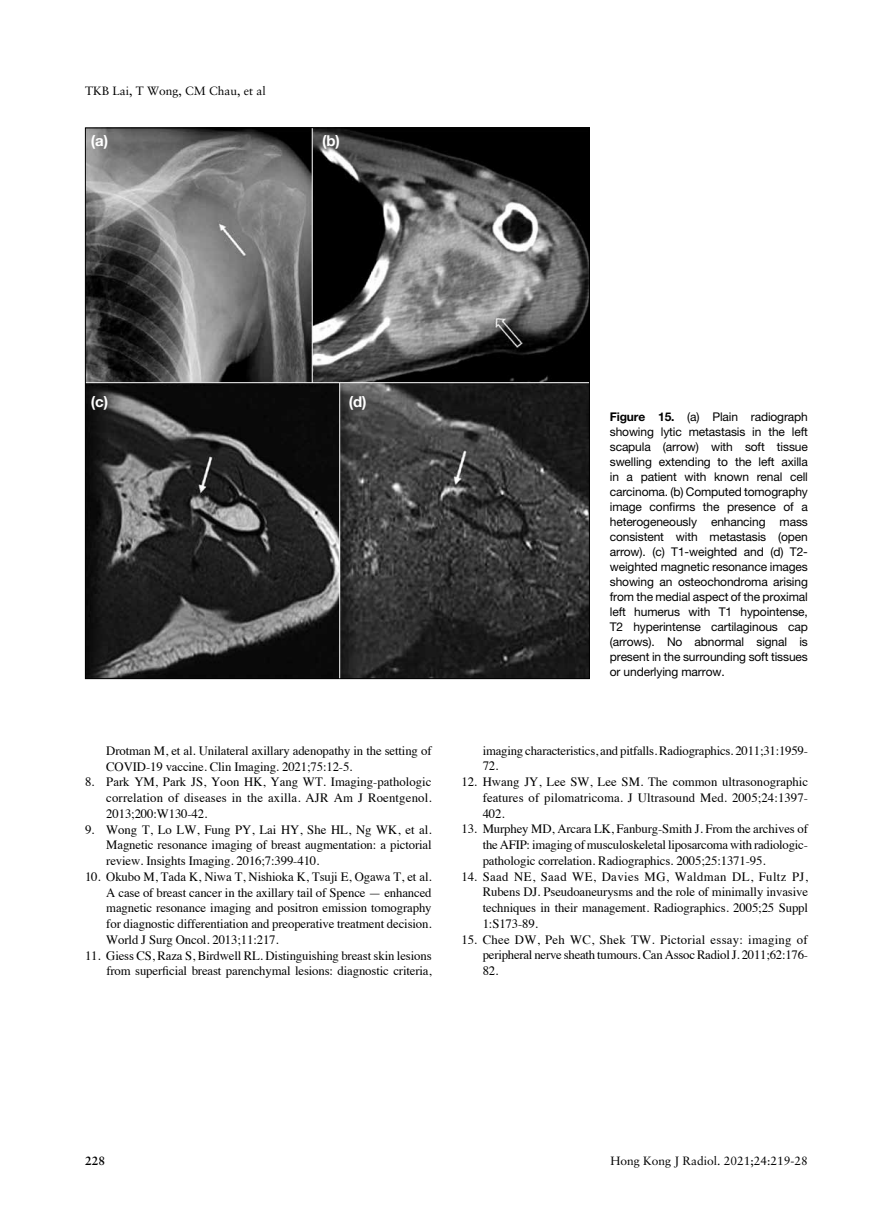
<style>
.page{position:relative;width:893px;height:1229px;background:#fff}
.page>*{position:absolute;margin:0;border:0;box-sizing:border-box;transform-origin:0 0}
.t1{font:700 15px "Helvetica Neue";color:#fff}
.t2{font:12.75px/15.8px "Times";letter-spacing:-.01em;color:#000;text-align:justify}
.t3{font:12px/15px "Helvetica Neue";letter-spacing:-.01em;color:#000;text-align:justify}
.t4{font:12px "Sabon";color:#000}
.t5{font:700 12px "Sabon";color:#000}
.s1{font-weight:700}
</style>
<div class="page">
<img style="left:87px;top:130px;width:501px;height:547px">
<hr style="left:86px;top:382px;width:503px;height:1px;background:#fff">
<hr style="left:312px;top:128px;width:1px;height:255px;background:#fff">
<hr style="left:339px;top:383px;width:1px;height:295px;background:#fff">
<p class="t4" style="left:85px;top:84px;width:182px">TKB Lai, T Wong, CM Chau, et al</p>
<p class="t1" style="left:91px;top:131px;width:19px">(a)</p>
<p class="t1" style="left:322px;top:131px;width:20px">(b)</p>
<p class="t1" style="left:91px;top:392px;width:19px">(c)</p>
<p class="t1" style="left:349px;top:392px;width:20px">(d)</p>
<p class="t2" style="left:106px;top:741px;width:327px">Drotman M, et al. Unilateral axillary adenopathy in the setting of<br>COVID-19 vaccine. Clin Imaging. 2021;75:12-5.</p>
<p class="t2" style="left:106px;top:773px;width:327px;text-indent:-21px">8. Park YM, Park JS, Yoon HK, Yang WT. Imaging-pathologic correlation of diseases in the axilla. AJR Am J Roentgenol.<br>2013;200:W130-42.</p>
<p class="t2" style="left:106px;top:820px;width:327px;text-indent:-21px">9. Wong T, Lo LW, Fung PY, Lai HY, She HL, Ng WK, et al.<br>Magnetic resonance imaging of breast augmentation: a pictorial review. Insights Imaging. 2016;7:399-410.</p>
<p class="t2" style="left:106px;top:867px;width:327px;text-indent:-21px">10. Okubo M, Tada K, Niwa T, Nishioka K, Tsuji E, Ogawa T, et al.<br>A case of breast cancer in the axillary tail of Spence — enhanced magnetic resonance imaging and positron emission tomography for diagnostic differentiation and preoperative treatment decision.<br>World J Surg Oncol. 2013;11:217.</p>
<p class="t2" style="left:85px;top:946px;width:348px;text-align:right">11. Giess CS, Raza S, Birdwell RL. Distinguishing breast skin lesions from superficial breast parenchymal lesions: diagnostic criteria,</p>
<p class="t3" style="left:610px;top:409px;width:200px"><span class="s1">Figure 15.</span> (a) Plain radiograph showing lytic metastasis in the left scapula (arrow) with soft tissue swelling extending to the left axilla in a patient with known renal cell carcinoma. (b) Computed tomography image confirms the presence of a heterogeneously enhancing mass consistent with metastasis (open arrow). (c) T1-weighted and (d) T2- weighted magnetic resonance images showing an osteochondroma arising from the medial aspect of the proximal left humerus with T1 hypointense, T2 hyperintense cartilaginous cap (arrows). No abnormal signal is present in the surrounding soft tissues or underlying marrow.</p>
<p class="t2" style="left:483px;top:741px;width:327px">imaging characteristics, and pitfalls. Radiographics. 2011;31:1959-<br>72.</p>
<p class="t2" style="left:483px;top:773px;width:327px;text-indent:-21px">12. Hwang JY, Lee SW, Lee SM. The common ultrasonographic features of pilomatricoma. J Ultrasound Med. 2005;24:1397- 402.</p>
<p class="t2" style="left:483px;top:820px;width:327px;text-indent:-21px">13. Murphey MD, Arcara LK, Fanburg-Smith J. From the archives of the AFIP: imaging of musculoskeletal liposarcoma with radiologic&shy;pathologic correlation. Radiographics. 2005;25:1371-95.</p>
<p class="t2" style="left:483px;top:867px;width:327px;text-indent:-21px">14. Saad NE, Saad WE, Davies MG, Waldman DL, Fultz PJ, Rubens DJ. Pseudoaneurysms and the role of minimally invasive techniques in their management. Radiographics. 2005;25 Suppl 1:S173-89.</p>
<p class="t2" style="left:483px;top:930px;width:327px;text-indent:-21px">15. Chee DW, Peh WC, Shek TW. Pictorial essay: imaging of peripheral nerve sheath tumours. Can Assoc Radiol J. 2011;62:176- 82.</p>
<p class="t5" style="left:85px;top:1153px;width:22px">228</p>
<p class="t4" style="left:610px;top:1153px;width:199px">Hong Kong J Radiol. 2021;24:219-28</p>
</div>
